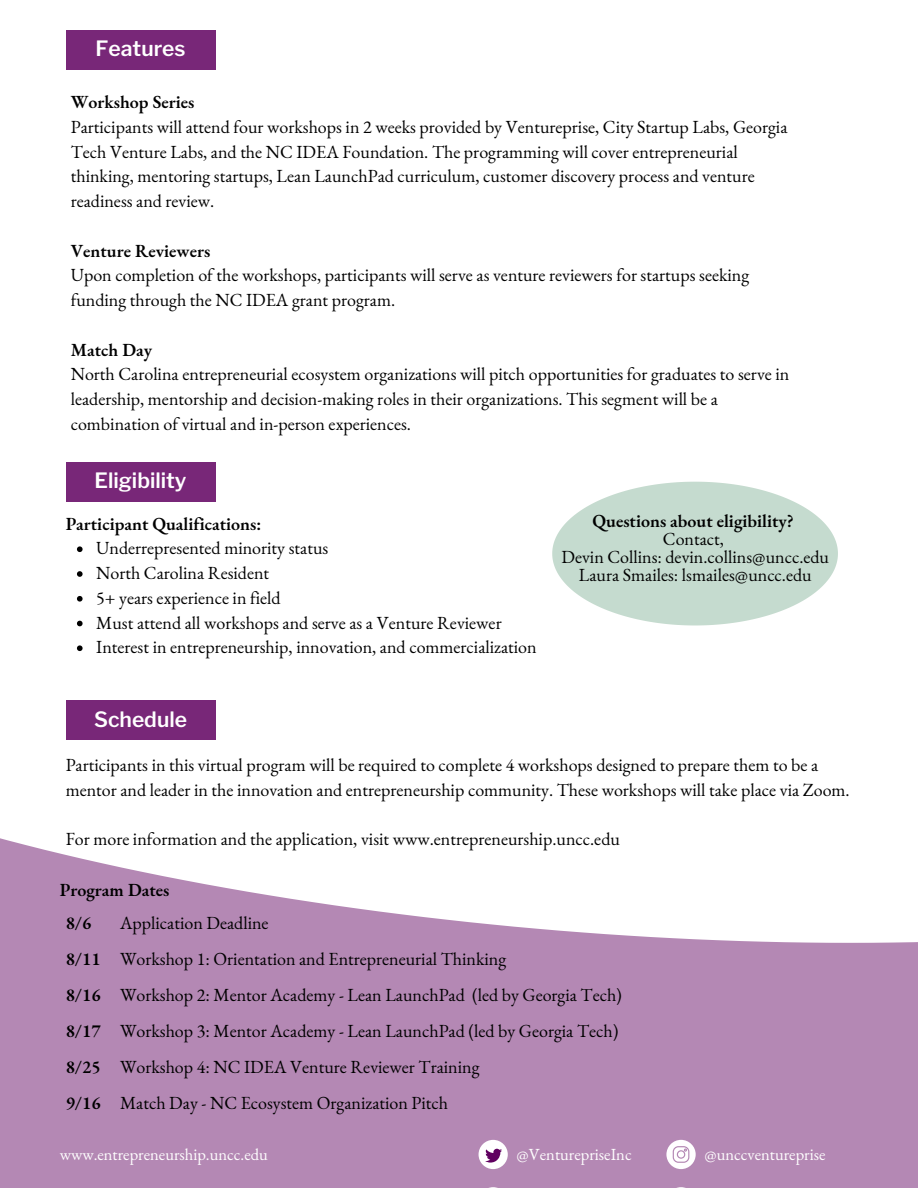
<style>
.page{position:relative;width:918px;height:1188px;background:#fff}
.page>*{position:absolute;margin:0;border:0;box-sizing:border-box;transform-origin:0 0}
.t1{font:600 21px "Libre Franklin";color:#fff}
.t2{font:18px/24.8px "EB Garamond";color:#000}
.t3{font:600 18px "EB Garamond";color:#000}
.t4{font:16.5px "EB Garamond";color:#fff}
</style>
<div class="page">
<div style="left:0;top:814px;width:918px;height:374px;background:#b488b4"></div>
<svg style="left:0;top:481px;width:918px;height:462px"></svg>
<div style="left:66px;top:701px;width:150px;height:39px;background:#782778"></div>
<div style="left:66px;top:30px;width:150px;height:39px;background:#782778"></div>
<div style="left:66px;top:462px;width:150px;height:39px;background:#782778"></div>
<div style="left:479px;top:1140px;width:29px;height:29px;background:#fff;border-radius:50%"></div>
<svg style="left:485px;top:1149px;width:17px;height:14px"></svg>
<svg style="left:666px;top:1140px;width:30px;height:29px"></svg>
<svg style="left:77px;top:546px;width:6px;height:6px"></svg>
<svg style="left:77px;top:571px;width:6px;height:6px"></svg>
<svg style="left:77px;top:596px;width:6px;height:6px"></svg>
<svg style="left:77px;top:621px;width:6px;height:5px"></svg>
<svg style="left:77px;top:645px;width:6px;height:6px"></svg>
<svg style="left:552px;top:482px;width:286px;height:143px"></svg>
<p class="t1" style="left:96px;top:36px;width:91px">Features</p>
<p class="t3" style="left:71px;top:90px;width:125px">Workshop Series</p>
<p class="t2" style="left:71px;top:114px;width:718px">Participants will attend four workshops in 2 weeks provided by Ventureprise, City Startup Labs, Georgia Tech Venture Labs, and the NC IDEA Foundation. The programming will cover entrepreneurial thinking, mentoring startups, Lean LaunchPad curriculum, customer discovery process and venture readiness and review.</p>
<p class="t3" style="left:71px;top:238px;width:141px">Venture Reviewers</p>
<p class="t2" style="left:71px;top:262px;width:680px">Upon completion of the workshops, participants will serve as venture reviewers for startups seeking funding through the NC IDEA grant program.</p>
<p class="t3" style="left:71px;top:337px;width:83px">Match Day</p>
<p class="t2" style="left:71px;top:361px;width:720px">North Carolina entrepreneurial ecosystem organizations will pitch opportunities for graduates to serve in leadership, mentorship and decision-making roles in their organizations. This segment will be a combination of virtual and in-person experiences.</p>
<p class="t1" style="left:95px;top:468px;width:93px">Eligibility</p>
<p class="t3" style="left:66px;top:511px;width:197px">Participant Qualifications:</p>
<p class="t2" style="left:96px;top:536px;width:234px">Underrepresented minority status</p>
<p class="t2" style="left:96px;top:560px;width:174px">North Carolina Resident</p>
<p class="t2" style="left:96px;top:585px;width:186px">5+ years experience in field</p>
<p class="t2" style="left:96px;top:610px;width:407px">Must attend all workshops and serve as a Venture Reviewer</p>
<p class="t2" style="left:96px;top:635px;width:442px">Interest in entrepreneurship, innovation, and commercialization</p>
<p class="t1" style="left:94px;top:707px;width:94px">Schedule</p>
<p class="t3" style="left:593px;top:509px;width:203px">Questions about eligibility?</p>
<p class="t2" style="left:663px;top:526px;width:63px">Contact,</p>
<p class="t2" style="left:561px;top:544px;width:269px">Devin Collins: devin.collins@uncc.edu</p>
<p class="t2" style="left:579px;top:562px;width:234px">Laura Smailes: lsmailes@uncc.edu</p>
<p class="t2" style="left:66px;top:752px;width:786px">Participants in this virtual program will be required to complete 4 workshops designed to prepare them to be a mentor and leader in the innovation and entrepreneurship community. These workshops will take place via Zoom.</p>
<p class="t2" style="left:66px;top:826px;width:556px">For more information and the application, visit www.entrepreneurship.uncc.edu</p>
<p class="t3" style="left:60px;top:878px;width:111px">Program Dates</p>
<p class="t2" style="left:120px;top:910px;width:150px">Application Deadline</p>
<p class="t2" style="left:120px;top:946px;width:388px">Workshop 1: Orientation and Entrepreneurial Thinking</p>
<p class="t2" style="left:120px;top:982px;width:503px">Workshop 2: Mentor Academy - Lean LaunchPad (led by Georgia Tech)</p>
<p class="t2" style="left:120px;top:1018px;width:500px">Workshop 3: Mentor Academy - Lean LaunchPad (led by Georgia Tech)</p>
<p class="t2" style="left:120px;top:1054px;width:361px">Workshop 4: NC IDEA Venture Reviewer Training</p>
<p class="t2" style="left:120px;top:1090px;width:330px">Match Day - NC Ecosystem Organization Pitch</p>
<p class="t3" style="left:66px;top:911px;width:27px">8/6</p>
<p class="t3" style="left:66px;top:947px;width:36px">8/11</p>
<p class="t3" style="left:66px;top:983px;width:36px">8/16</p>
<p class="t3" style="left:66px;top:1019px;width:36px">8/17</p>
<p class="t3" style="left:66px;top:1055px;width:36px">8/25</p>
<p class="t3" style="left:66px;top:1091px;width:36px">9/16</p>
<p class="t4" style="left:60px;top:1143px;width:210px">www.entrepreneurship.uncc.edu</p>
<p class="t4" style="left:704px;top:1143px;width:123px">@unccventureprise</p>
<p class="t4" style="left:516px;top:1143px;width:117px">@VenturepriseInc</p>
</div>
